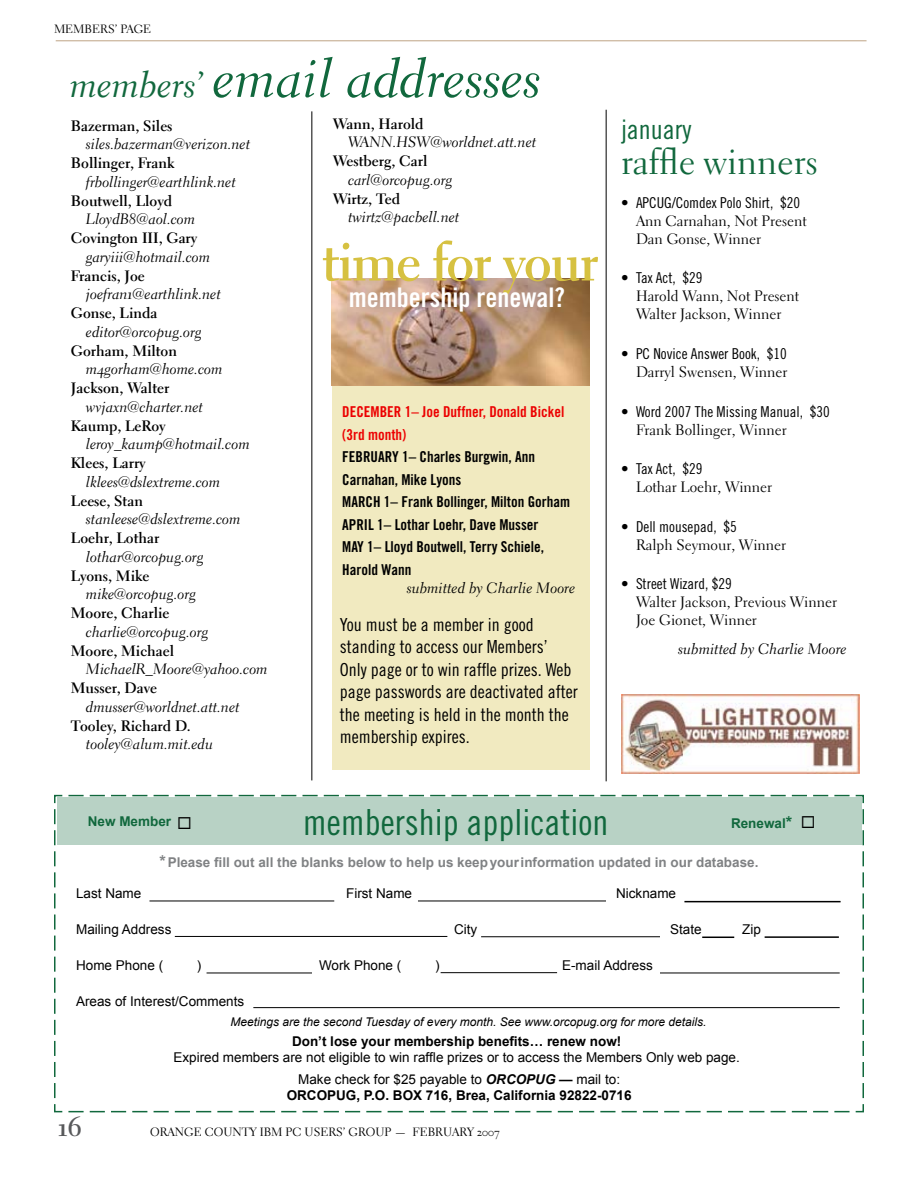
<style>
.page{position:relative;width:918px;height:1188px;background:#fff}
.page>*{position:absolute;margin:0;border:0;box-sizing:border-box;transform-origin:0 0}
.t1{font:54px "Electra LH Cursive Os F";color:#11683d}
.t2{font:54px "Electra LH Bold Os F";letter-spacing:-.03em;color:#d6c141}
.t3{font:36px "Trade Gothic LT Cond Eighteen";color:#11683d}
.t4{font:36px "Electra LH Regular Os F";color:#11683d}
.t5{font:27px "Trade Gothic LT Bold Cond Twenty";color:#fff}
.t6{font:27px "Trade Gothic LT Cond Eighteen";color:#11683d}
.t7{font:27px "Electra LH Bold Os F";color:#58595b}
.t8{font:18px/22.5px "Trade Gothic LT Cond Eighteen";color:#000}
.t9{font:15px "Electra LH Cursive Os F";color:#000}
.t10{font:15px "Electra LH Bold Os F";color:#000}
.t11{font:15px/18px "Electra LH Regular Os F";color:#000}
.t12{font:15px/22.5px "Trade Gothic LT Bold Cond Twenty";color:#000}
.t13{font:15px "Trade Gothic LT Cond Eighteen";color:#000}
.t14{font:15px/22.5px "Trade Gothic LT Bold Cond Twenty";color:#ec0000}
.t15{font:13.5px "Arial";color:#000}
.t16{font:700 13.5px/16.5px "Arial";color:#000;text-align:center}
.t17{font:700 13.5px "Arial";color:#808284}
.t18{font:700 13.5px "Arial";color:#11683d}
.t19{font:italic 12px "Arial";color:#000}
.t20{font:12px "Electra LH Regular Os F";color:#000}
.s1{font-size:36px}
.s2{color:#000}
.s3{font-size:16.5px}
.s4{font-weight:400}
.s5{font-style:italic}
</style>
<div class="page">
<svg style="left:54px;top:794px;width:810px;height:319px"></svg>
<hr style="left:312px;top:111px;width:1px;height:669px;background:#000">
<hr style="left:149px;top:901px;width:185px;height:1px;background:#000">
<hr style="left:418px;top:901px;width:188px;height:1px;background:#000">
<hr style="left:175px;top:936px;width:272px;height:1px;background:#000">
<hr style="left:207px;top:973px;width:105px;height:1px;background:#000">
<hr style="left:441px;top:972px;width:116px;height:1px;background:#000">
<hr style="left:660px;top:973px;width:180px;height:1px;background:#000">
<hr style="left:481px;top:936px;width:179px;height:1px;background:#000">
<hr style="left:253px;top:1007px;width:587px;height:1px;background:#000">
<hr style="left:684px;top:901px;width:157px;height:1px;background:#000">
<hr style="left:702px;top:937px;width:32px;height:1px;background:#000">
<hr style="left:765px;top:936px;width:74px;height:2px;background:#000">
<div style="left:57px;top:797px;width:805px;height:48px;background:#b8d2c5"></div>
<hr style="left:606px;top:110px;width:1px;height:671px;background:#000">
<hr style="left:56px;top:40px;width:811px;height:1px;background:#bfa485">
<div style="left:332px;top:284px;width:258px;height:486px;background:#f1eac0"></div>
<img style="left:332px;top:278px;width:258px;height:107px">
<img style="left:621px;top:694px;width:238px;height:80px">
<p class="t20" style="left:54px;top:22px;width:99px">MEMBERS’ PAGE</p>
<h1 class="t1" style="left:70px;top:46px;width:473px"><span class="s1">members’</span> email addresses</h1>
<p class="t10" style="left:71px;top:116px;width:103px">Bazerman, Siles</p>
<p class="t9" style="left:86px;top:135px;width:166px">siles.bazerman@verizon.net</p>
<p class="t10" style="left:71px;top:154px;width:105px">Bollinger, Frank</p>
<p class="t9" style="left:86px;top:173px;width:151px">frbollinger@earthlink.net</p>
<p class="t10" style="left:71px;top:191px;width:103px">Boutwell, Lloyd</p>
<p class="t9" style="left:86px;top:210px;width:111px">LloydB8@aol.com</p>
<p class="t10" style="left:71px;top:229px;width:128px">Covington III, Gary</p>
<p class="t9" style="left:86px;top:248px;width:126px">garyiii@hotmail.com</p>
<p class="t10" style="left:71px;top:266px;width:75px">Francis, Joe</p>
<p class="t9" style="left:86px;top:285px;width:136px">joefran1@earthlink.net</p>
<p class="t10" style="left:71px;top:304px;width:88px">Gonse, Linda</p>
<p class="t9" style="left:86px;top:323px;width:117px">editor@orcopug.org</p>
<p class="t10" style="left:71px;top:341px;width:108px">Gorham, Milton</p>
<p class="t9" style="left:86px;top:360px;width:138px">m4gorham@home.com</p>
<p class="t10" style="left:71px;top:379px;width:100px">Jackson, Walter</p>
<p class="t9" style="left:86px;top:398px;width:119px">wvjaxn@charter.net</p>
<p class="t10" style="left:71px;top:416px;width:96px">Kaump, LeRoy</p>
<p class="t9" style="left:86px;top:435px;width:165px">leroy_kaump@hotmail.com</p>
<p class="t10" style="left:71px;top:454px;width:76px">Klees, Larry</p>
<p class="t9" style="left:86px;top:473px;width:136px">lklees@dslextreme.com</p>
<p class="t10" style="left:71px;top:491px;width:74px">Leese, Stan</p>
<p class="t9" style="left:86px;top:510px;width:156px">stanleese@dslextreme.com</p>
<p class="t10" style="left:71px;top:529px;width:90px">Loehr, Lothar</p>
<p class="t9" style="left:86px;top:548px;width:119px">lothar@orcopug.org</p>
<p class="t10" style="left:71px;top:566px;width:80px">Lyons, Mike</p>
<p class="t9" style="left:86px;top:585px;width:112px">mike@orcopug.org</p>
<p class="t10" style="left:71px;top:604px;width:100px">Moore, Charlie</p>
<p class="t9" style="left:86px;top:623px;width:124px">charlie@orcopug.org</p>
<p class="t10" style="left:71px;top:641px;width:105px">Moore, Michael</p>
<p class="t9" style="left:86px;top:660px;width:183px">MichaelR_Moore@yahoo.com</p>
<p class="t10" style="left:71px;top:679px;width:88px">Musser, Dave</p>
<p class="t9" style="left:86px;top:698px;width:155px">dmusser@worldnet.att.net</p>
<p class="t10" style="left:71px;top:716px;width:121px">Tooley, Richard D.</p>
<p class="t9" style="left:86px;top:735px;width:129px">tooley@alum.mit.edu</p>
<p class="t10" style="left:333px;top:114px;width:92px">Wann, Harold</p>
<p class="t9" style="left:348px;top:133px;width:190px">WANN.HSW@worldnet.att.net</p>
<p class="t10" style="left:333px;top:152px;width:96px">Westberg, Carl</p>
<p class="t9" style="left:348px;top:171px;width:106px">carl@orcopug.org</p>
<p class="t10" style="left:333px;top:189px;width:69px">Wirtz, Ted</p>
<p class="t9" style="left:348px;top:208px;width:113px">twirtz@pacbell.net</p>
<h1 class="t2" style="left:322px;top:228px;width:278px">time for your</h1>
<h3 class="t5" style="left:349px;top:281px;width:217px">membership renewal?</h3>
<p class="t14" style="left:342px;top:400px;width:224px">DECEMBER 1– Joe Duffner, Donald Bickel (3rd month)</p>
<p class="t12" style="left:342px;top:445px;width:229px">FEBRUARY 1– Charles Burgwin, Ann<br>Carnahan, Mike Lyons<br>MARCH 1– Frank Bollinger, Milton Gorham<br>APRIL 1– Lothar Loehr, Dave Musser<br>MAY 1– Lloyd Boutwell, Terry Schiele,<br>Harold Wann</p>
<p class="t9" style="left:407px;top:578px;width:170px">submitted by Charlie Moore</p>
<p class="t8" style="left:340px;top:613px;width:239px">You must be a member in good standing to access our Members’<br>Only page or to win raffle prizes. Web page passwords are deactivated after the meeting is held in the month the membership expires.</p>
<h3 class="t6" style="left:621px;top:113px;width:72px">january</h3>
<h2 class="t4" style="left:621px;top:139px;width:198px">raffle winners</h2>
<p class="t13" style="left:621px;top:193px;width:181px">• APCUG/Comdex Polo Shirt, $20</p>
<p class="t11" style="left:636px;top:212px;width:172px">Ann Carnahan, Not Present<br>Dan Gonse, Winner</p>
<p class="t13" style="left:621px;top:269px;width:83px">• Tax Act, $29</p>
<p class="t11" style="left:636px;top:287px;width:165px">Harold Wann, Not Present<br>Walter Jackson, Winner</p>
<p class="t13" style="left:621px;top:345px;width:167px">• PC Novice Answer Book, $10</p>
<p class="t11" style="left:636px;top:363px;width:153px">Darryl Swensen, Winner</p>
<p class="t13" style="left:621px;top:402px;width:210px">• Word 2007 The Missing Manual, $30</p>
<p class="t11" style="left:636px;top:420px;width:152px">Frank Bollinger, Winner</p>
<p class="t13" style="left:621px;top:460px;width:83px">• Tax Act, $29</p>
<p class="t11" style="left:636px;top:478px;width:138px">Lothar Loehr, Winner</p>
<p class="t13" style="left:621px;top:517px;width:117px">• Dell mousepad, $5</p>
<p class="t11" style="left:636px;top:536px;width:152px">Ralph Seymour, Winner</p>
<p class="t13" style="left:621px;top:575px;width:112px">• Street Wizard, $29</p>
<p class="t11" style="left:636px;top:593px;width:203px">Walter Jackson, Previous Winner<br>Joe Gionet, Winner</p>
<p class="t9" style="left:678px;top:640px;width:170px">submitted by Charlie Moore</p>
<h2 class="t3" style="left:303px;top:801px;width:307px">membership application</h2>
<p class="t18" style="left:88px;top:812px;width:106px">New Member <span class="s2">◻</span></p>
<p class="t18" style="left:731px;top:815px;width:86px">Renewal<span class="s3">*</span> <span class="s2">◻</span></p>
<p class="t17" style="left:160px;top:853px;width:600px"><span class="s3">*</span> Please fill out all the blanks below to help us keep your information updated in our database.</p>
<p class="t15" style="left:76px;top:884px;width:67px">Last Name</p>
<p class="t15" style="left:346px;top:884px;width:68px">First Name</p>
<p class="t15" style="left:616px;top:884px;width:62px">Nickname</p>
<p class="t15" style="left:76px;top:920px;width:97px">Mailing Address</p>
<p class="t15" style="left:454px;top:920px;width:25px">City</p>
<p class="t15" style="left:670px;top:920px;width:33px">State</p>
<p class="t15" style="left:742px;top:920px;width:20px">Zip</p>
<p class="t15" style="left:76px;top:956px;width:89px">Home Phone (</p>
<p class="t15" style="left:197px;top:956px;width:6px">)</p>
<p class="t15" style="left:319px;top:956px;width:84px">Work Phone (</p>
<p class="t15" style="left:435px;top:956px;width:6px">)</p>
<p class="t15" style="left:562px;top:956px;width:92px">E-mail Address</p>
<p class="t15" style="left:76px;top:992px;width:170px">Areas of Interest/Comments</p>
<p class="t19" style="left:230px;top:1014px;width:478px">Meetings are the second Tuesday of every month. See www.orcopug.org for more details.</p>
<p class="t16" style="left:292px;top:1033px;width:331px">Don’t lose your membership benefits… renew now!</p>
<p class="t15" style="left:173px;top:1049px;width:568px">Expired members are not eligible to win raffle prizes or to access the Members Only web page.</p>
<p class="t16" style="left:287px;top:1071px;width:346px"><span class="s4">Make check for $25 payable to</span> <span class="s5">ORCOPUG —</span> <span class="s4">mail to:<br></span>ORCOPUG, P.O. BOX 716, Brea, California 92822-0716</p>
<h3 class="t7" style="left:58px;top:1109px;width:23px">16</h3>
<p class="t20" style="left:150px;top:1125px;width:351px">ORANGE COUNTY IBM PC USERS’ GROUP — FEBRUARY 2007</p>
</div>
